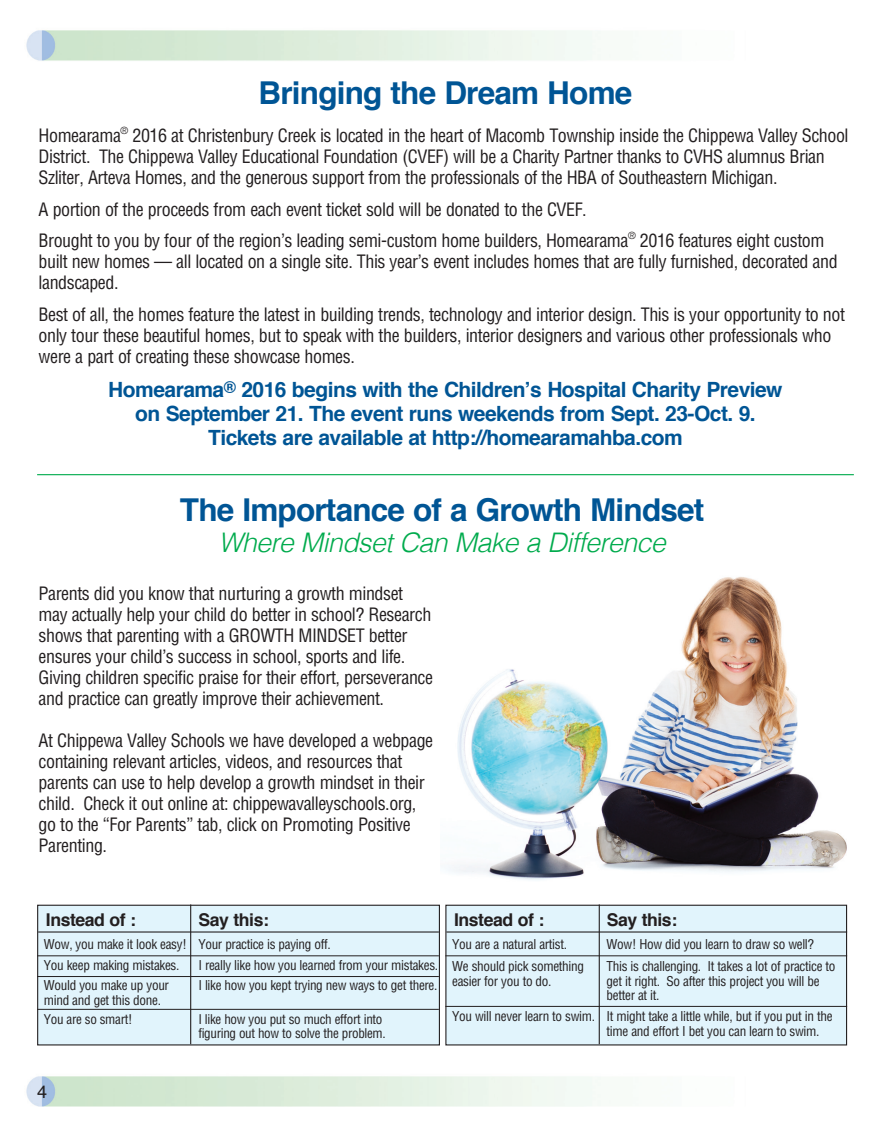
<style>
.page{position:relative;width:891px;height:1134px;background:#fff}
.page>*{position:absolute;margin:0;border:0;box-sizing:border-box;transform-origin:0 0}
.t1{font:700 31.5px "Helvetica";letter-spacing:-.025em;color:#005595}
.t2{font:italic 300 27px "Helvetica";letter-spacing:-.025em;color:#00ab4d}
.t3{font:700 21px/24px "Helvetica";letter-spacing:-.025em;color:#005595;text-align:center}
.t4{font:condensed 18px/21px "Helvetica";letter-spacing:-.025em;color:#231f20}
.t5{font:18px "Helvetica";color:#231f20}
.t6{font:700 17.7px "Helvetica";letter-spacing:-.025em;color:#231f20}
.t7{font:condensed 13.2px/14.7px "Helvetica";letter-spacing:-.025em;color:#231f20}
.t8{font:condensed 13.05px/14.5px "Helvetica";letter-spacing:-.025em;color:#231f20}
.t9{font:condensed 9.6px "Helvetica";color:#231f20}
</style>
<div class="page">
<img style="left:26px;top:30px;width:567px;height:31px">
<img style="left:26px;top:1076px;width:567px;height:31px">
<hr style="left:37px;top:474px;width:817px;height:1px;background:#00ab4d">
<img style="left:448px;top:577px;width:399px;height:303px">
<div style="left:38px;top:905px;width:401px;height:140px;background:#e1f4fc"></div>
<div style="left:37px;top:905px;width:403px;height:140px;border:1px solid #231f20"></div>
<hr style="left:38px;top:931px;width:401px;height:2px;background:#231f20">
<hr style="left:190px;top:904px;width:1px;height:140px;background:#231f20">
<hr style="left:37px;top:956px;width:402px;height:1px;background:#231f20">
<hr style="left:37px;top:976px;width:402px;height:1px;background:#231f20">
<hr style="left:37px;top:1009px;width:402px;height:1px;background:#231f20">
<div style="left:446px;top:905px;width:401px;height:140px;background:#e1f4fc"></div>
<div style="left:445px;top:905px;width:402px;height:140px;border:1px solid #231f20"></div>
<hr style="left:446px;top:931px;width:401px;height:2px;background:#231f20">
<hr style="left:599px;top:904px;width:1px;height:140px;background:#231f20">
<hr style="left:445px;top:956px;width:402px;height:1px;background:#231f20">
<hr style="left:445px;top:1006px;width:402px;height:1px;background:#231f20">
<h1 class="t1" style="left:259px;top:67px;width:375px">Bringing the Dream Home</h1>
<p class="t4" style="left:39px;top:125px;width:84px">Homearama</p>
<p class="t9" style="left:121px;top:124px;width:9px">®</p>
<p class="t4" style="left:39px;top:125px;width:811px;text-indent:94px">2016 at Christenbury Creek is located in the heart of Macomb Township inside the Chippewa Valley School<br>District. The Chippewa Valley Educational Foundation (CVEF) will be a Charity Partner thanks to CVHS alumnus Brian<br>Szliter, Arteva Homes, and the generous support from the professionals of the HBA of Southeastern Michigan.</p>
<p class="t4" style="left:39px;top:193px;width:591px;line-height:31.5px">A portion of the proceeds from each event ticket sold will be donated to the CVEF.<br>Brought to you by four of the region’s leading semi-custom home builders, Homearama</p>
<p class="t9" style="left:628px;top:229px;width:9px">®</p>
<p class="t4" style="left:39px;top:230px;width:801px;text-indent:601px">2016 features eight custom built new homes — all located on a single site. This year’s event includes homes that are fully furnished, decorated and landscaped.</p>
<p class="t4" style="left:39px;top:304px;width:808px">Best of all, the homes feature the latest in building trends, technology and interior design. This is your opportunity to not only tour these beautiful homes, but to speak with the builders, interior designers and various other professionals who were a part of creating these showcase homes.</p>
<p class="t3" style="left:108px;top:378px;width:676px">Homearama<sup>®</sup> 2016 begins with the Children’s Hospital Charity Preview on September 21. The event runs weekends from Sept. 23-Oct. 9.<br>Tickets are available at http://homearamahba.com</p>
<h1 class="t1" style="left:180px;top:484px;width:526px">The Importance of a Growth Mindset</h1>
<h2 class="t2" style="left:218px;top:520px;width:449px">Where Mindset Can Make a Difference</h2>
<p class="t4" style="left:39px;top:583px;width:396px">Parents did you know that nurturing a growth mindset may actually help your child do better in school? Research shows that parenting with a GROWTH MINDSET better ensures your child’s success in school, sports and life.<br>Giving children specific praise for their effort, perseverance and practice can greatly improve their achievement.</p>
<p class="t4" style="left:39px;top:730px;width:396px">At Chippewa Valley Schools we have developed a webpage containing relevant articles, videos, and resources that parents can use to help develop a growth mindset in their child. Check it out online at: chippewavalleyschools.org, go to the “For Parents” tab, click on Promoting Positive Parenting.</p>
<p class="t6" style="left:46px;top:905px;width:92px">Instead of :</p>
<p class="t6" style="left:198px;top:905px;width:72px">Say this:</p>
<p class="t7" style="left:44px;top:934px;width:288px;line-height:20.5px">Wow, you make it look easy! Your practice is paying off.<br>You keep making mistakes.</p>
<p class="t7" style="left:198px;top:957px;width:241px">I really like how you learned from your mistakes.</p>
<p class="t7" style="left:44px;top:978px;width:127px">Would you make up your</p>
<p class="t7" style="left:198px;top:978px;width:241px">I like how you kept trying new ways to get there.</p>
<p class="t7" style="left:44px;top:993px;width:119px">mind and get this done.</p>
<p class="t8" style="left:44px;top:1012px;width:90px">You are so smart!</p>
<p class="t8" style="left:198px;top:1012px;width:189px">I like how you put so much effort into figuring out how to solve the problem.</p>
<p class="t6" style="left:454px;top:905px;width:92px">Instead of :</p>
<p class="t6" style="left:607px;top:905px;width:72px">Say this:</p>
<p class="t7" style="left:452px;top:937px;width:116px">You are a natural artist.</p>
<p class="t7" style="left:607px;top:937px;width:209px">Wow! How did you learn to draw so well?</p>
<p class="t7" style="left:452px;top:959px;width:133px">We should pick something</p>
<p class="t7" style="left:607px;top:959px;width:230px">This is challenging. It takes a lot of practice to</p>
<p class="t7" style="left:452px;top:974px;width:101px">easier for you to do.</p>
<p class="t7" style="left:607px;top:974px;width:214px">get it right. So after this project you will be better at it.</p>
<p class="t7" style="left:607px;top:1009px;width:227px;text-indent:-154px">You will never learn to swim. It might take a little while, but if you put in the time and effort I bet you can learn to swim.</p>
<p class="t5" style="left:37px;top:1077px;width:12px">4</p>
</div>
